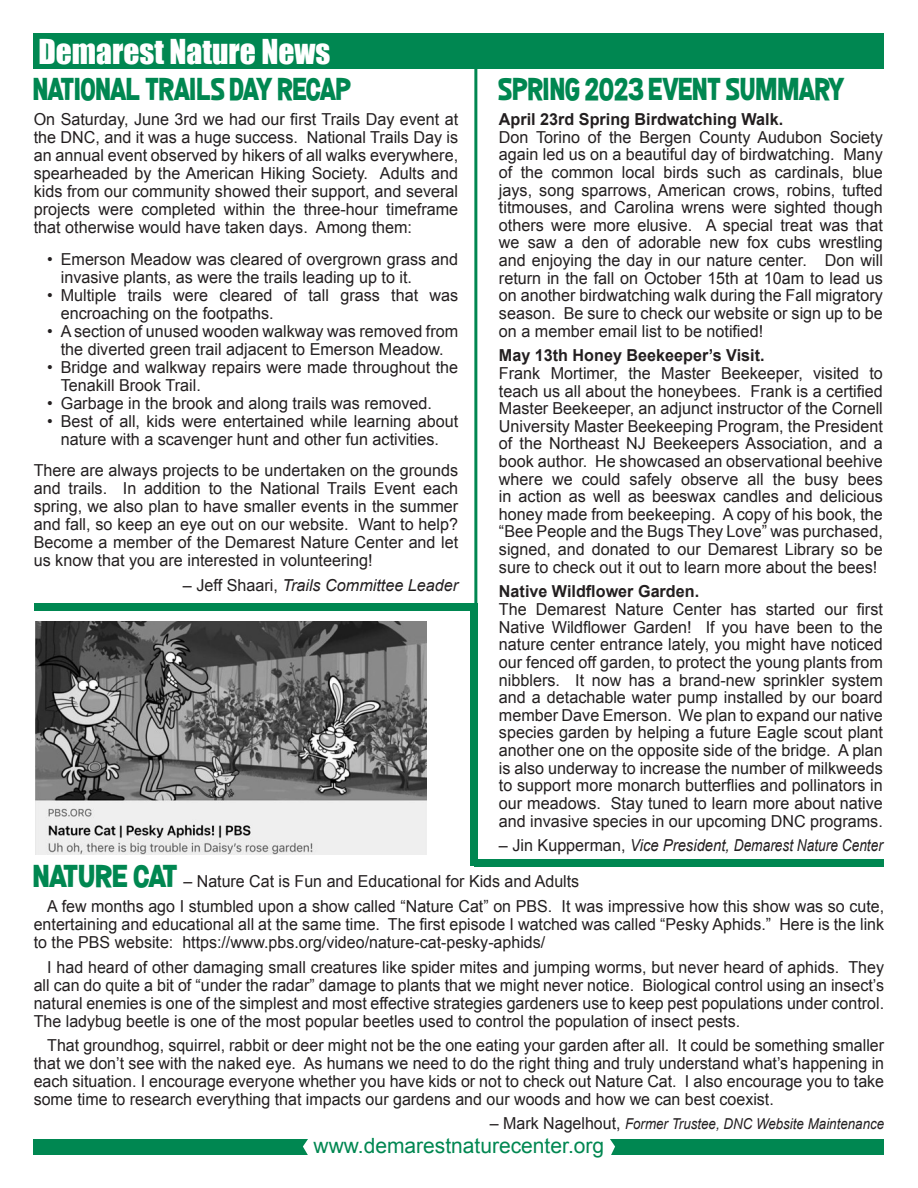
<style>
.page{position:relative;width:918px;height:1188px;background:#fff}
.page>*{position:absolute;margin:0;border:0;box-sizing:border-box;transform-origin:0 0}
.t1{font:31.5px "Ballsof Bastille";letter-spacing:-.01em;color:#008751;scale:.91 1}
.t2{font:31.5px "Impact";color:#fff}
.t3{font:21px "Arial";color:#008751}
.t4{font:16.5px/17.5px "Arial";color:#231f20;text-align:justify}
.t5{font:700 16.5px "Arial";color:#231f20}
.t6{font:italic 16.5px "Arial";color:#231f20;scale:.9 1}
.t7{font:italic 16.5px "Arial";color:#231f20}
.t8{font:italic 15px "Arial";color:#231f20;scale:.89 1}
.s1{font-style:normal}
.s2{font-family:"Ballsof Bastille";font-size:31.5px;color:#008751}
.s3{font-style:normal;font-size:16.5px}
</style>
<div class="page">
<div style="left:34px;top:604px;width:443px;height:7px;background:#008751"></div>
<div style="left:34px;top:34px;width:850px;height:35px;background:#008751"></div>
<div style="left:34px;top:1139px;width:850px;height:15px;background:#008751"></div>
<div style="left:303px;top:1139px;width:312px;height:16px;background:#fff"></div>
<img style="left:35px;top:622px;width:391px;height:233px">
<hr style="left:474px;top:41px;width:3px;height:814px;background:#008751">
<div style="left:474px;top:859px;width:410px;height:7px;background:#008751"></div>
<div style="left:470px;top:604px;width:7px;height:262px;background:#008751"></div>
<h1 class="t2" style="left:38px;top:27px;width:294px">Demarest Nature News</h1>
<h1 class="t1" style="left:34px;top:75px;width:351px">NATIONAL TRAILS DAY RECAP</h1>
<p class="t4" style="left:34px;top:110px;width:426px;line-height:18px">On Saturday, June 3rd we had our first Trails Day event at the DNC, and it was a huge success. National Trails Day is an annual event observed by hikers of all walks everywhere, spearheaded by the American Hiking Society. Adults and kids from our community showed their support, and several projects were completed within the three-hour timeframe that otherwise would have taken days. Among them:</p>
<p class="t4" style="left:61px;top:250px;width:399px;line-height:18px;text-indent:-14px">• Emerson Meadow was cleared of overgrown grass and invasive plants, as were the trails leading up to it.</p>
<p class="t4" style="left:61px;top:286px;width:399px;line-height:18px;text-indent:-14px">• Multiple trails were cleared of tall grass that was encroaching on the footpaths.</p>
<p class="t4" style="left:47px;top:322px;width:412px;line-height:18px;text-align:center">• A section of unused wooden walkway was removed from the diverted green trail adjacent to Emerson Meadow.</p>
<p class="t4" style="left:61px;top:358px;width:399px;line-height:18px;text-indent:-14px">• Bridge and walkway repairs were made throughout the<br>Tenakill Brook Trail.</p>
<p class="t4" style="left:47px;top:394px;width:386px">• Garbage in the brook and along trails was removed.</p>
<p class="t4" style="left:47px;top:412px;width:412px;line-height:18px;text-align:center">• Best of all, kids were entertained while learning about nature with a scavenger hunt and other fun activities.</p>
<p class="t4" style="left:34px;top:461px;width:426px;line-height:18px">There are always projects to be undertaken on the grounds and trails. In addition to the National Trails Event each spring, we also plan to have smaller events in the summer and fall, so keep an eye out on our website. Want to help?<br>Become a member of the Demarest Nature Center and let us know that you are interested in volunteering!</p>
<p class="t7" style="left:183px;top:574px;width:277px"><span class="s1">– Jeff Shaari,</span> Trails Committee Leader</p>
<h1 class="t1" style="left:499px;top:75px;width:382px">SPRING 2023 EVENT SUMMARY</h1>
<p class="t5" style="left:499px;top:108px;width:286px">April 23rd Spring Birdwatching Walk.</p>
<p class="t4" style="left:499px;top:128px;width:386px">Don Torino of the Bergen County Audubon Society again led us on a beautiful day of birdwatching. Many of the common local birds such as cardinals, blue jays, song sparrows, American crows, robins, tufted titmouses, and Carolina wrens were sighted though others were more elusive. A special treat was that we saw a den of adorable new fox cubs wrestling and enjoying the day in our nature center. Don will return in the fall on October 15th at 10am to lead us on another birdwatching walk during the Fall migratory season. Be sure to check our website or sign up to be on a member email list to be notified!</p>
<p class="t5" style="left:499px;top:345px;width:267px">May 13th Honey Beekeeper’s Visit.</p>
<p class="t4" style="left:499px;top:364px;width:385px">Frank Mortimer, the Master Beekeeper, visited to teach us all about the honeybees. Frank is a certified Master Beekeeper, an adjunct instructor of the Cornell University Master Beekeeping Program, the President of the Northeast NJ Beekeepers Association, and a book author. He showcased an observational beehive where we could safely observe all the busy bees in action as well as beeswax candles and delicious honey made from beekeeping. A copy of his book, the “Bee People and the Bugs They Love” was purchased, signed, and donated to our Demarest Library so be sure to check out it out to learn more about the bees!</p>
<p class="t5" style="left:499px;top:581px;width:202px">Native Wildflower Garden.</p>
<p class="t4" style="left:499px;top:601px;width:385px">The Demarest Nature Center has started our first Native Wildflower Garden! If you have been to the nature center entrance lately, you might have noticed our fenced off garden, to protect the young plants from nibblers. It now has a brand-new sprinkler system and a detachable water pump installed by our board member Dave Emerson. We plan to expand our native species garden by helping a future Eagle scout plant another one on the opposite side of the bridge. A plan is also underway to increase the number of milkweeds to support more monarch butterflies and pollinators in our meadows. Stay tuned to learn more about native and invasive species in our upcoming DNC programs.</p>
<p class="t6" style="left:499px;top:835px;width:428px"><span class="s1">– Jin Kupperman,</span> Vice President, Demarest Nature Center</p>
<p class="t4" style="left:47px;top:869px;width:838px;line-height:24.8px;text-indent:-14px"><span class="s2">NATURE CAT</span> – Nature Cat is Fun and Educational for Kids and Adults<br>A few months ago I stumbled upon a show called “Nature Cat” on PBS. It was impressive how this show was so cute,</p>
<p class="t4" style="left:34px;top:915px;width:852px;line-height:18px">entertaining and educational all at the same time. The first episode I watched was called “Pesky Aphids.” Here is the link to the PBS website: https://www.pbs.org/video/nature-cat-pesky-aphids/</p>
<p class="t4" style="left:34px;top:958px;width:852px;line-height:18px;text-indent:13px">I had heard of other damaging small creatures like spider mites and jumping worms, but never heard of aphids. They all can do quite a bit of “under the radar” damage to plants that we might never notice. Biological control using an insect’s natural enemies is one of the simplest and most effective strategies gardeners use to keep pest populations under control.<br>The ladybug beetle is one of the most popular beetles used to control the population of insect pests.</p>
<p class="t4" style="left:34px;top:1037px;width:852px;line-height:18px;text-indent:13px">That groundhog, squirrel, rabbit or deer might not be the one eating your garden after all. It could be something smaller that we don’t see with the naked eye. As humans we need to do the right thing and truly understand what’s happening in each situation. I encourage everyone whether you have kids or not to check out Nature Cat. I also encourage you to take some time to research everything that impacts our gardens and our woods and how we can best coexist.</p>
<p class="t8" style="left:490px;top:1114px;width:445px"><span class="s3">– Mark Nagelhout,</span> Former Trustee, DNC Website Maintenance</p>
<p class="t3" style="left:314px;top:1132px;width:292px">www.demarestnaturecenter.org</p>
</div>
